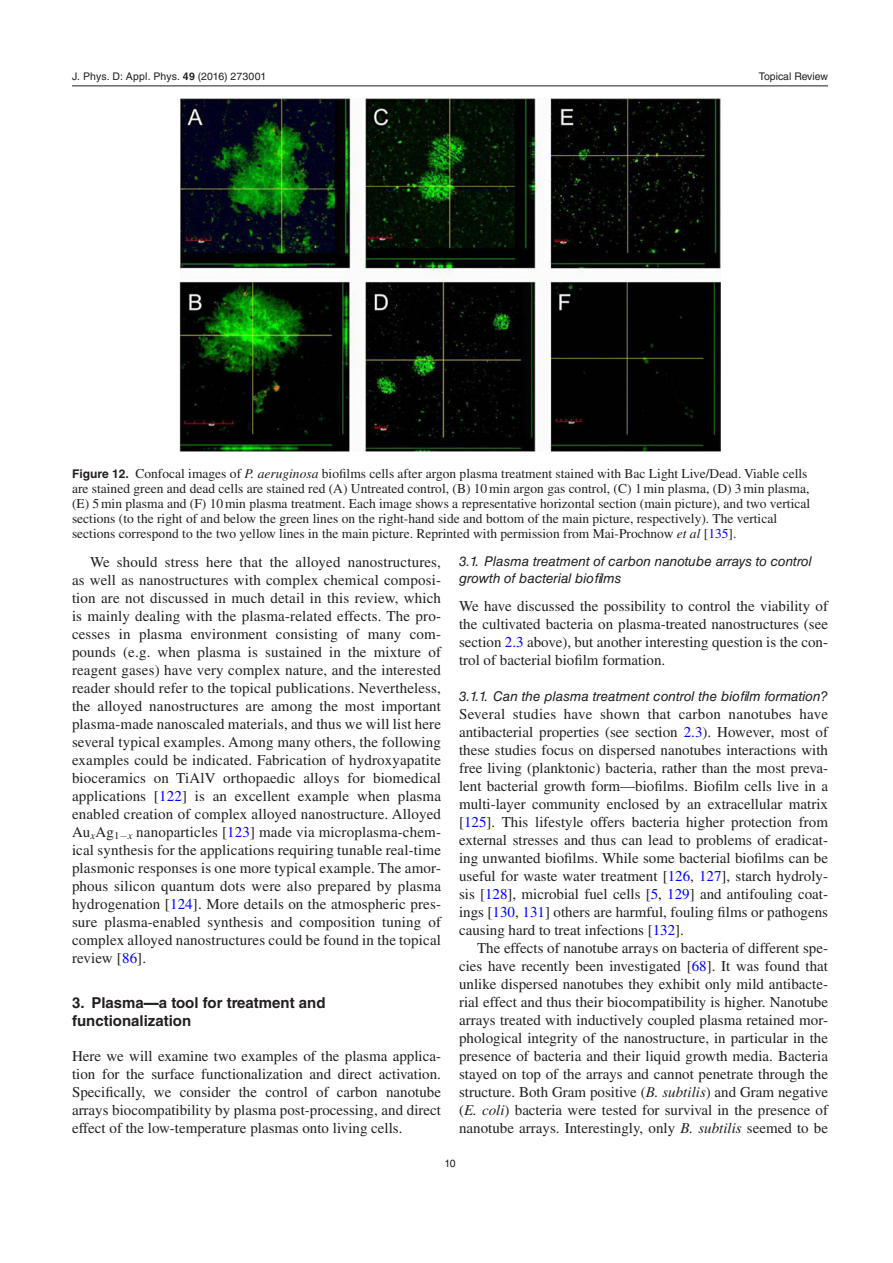
<style>
.page{position:relative;width:893px;height:1263px;background:#fff}
.page>*{position:absolute;margin:0;border:0;box-sizing:border-box;transform-origin:0 0}
.t1{font:15px/18px "Times LT Std";color:#231f20;text-align:justify}
.t2{font:700 15px/18px "Helvetica LT Std";color:#231f20}
.t3{font:13.5px/15px "Times LT Std";color:#231f20}
.t4{font:italic 13.5px/16.5px "Helvetica LT Std";color:#231f20}
.t5{font:10.5px "Helvetica LT Std";color:#231f20}
.s1{font-family:"Helvetica";font-weight:700}
.s2{font-family:"Helvetica"}
.s3{font-family:"Helvetica LT Std";font-weight:700;font-size:12px}
.s4{font-style:italic}
.s5{color:#00f}
.s6{font-family:"Arial"}
.s7{font-family:"STIX General"}
</style>
<div class="page">
<hr style="left:72px;top:86px;width:756px;height:1px;background:#231f20">
<img style="left:180px;top:98px;width:540px;height:353px">
<p class="t5" style="left:72px;top:70px;width:196px">J. Phys. D: Appl. Phys. <span class="s1">49</span> (<span class="s2">2016</span>) 273001</p>
<p class="t5" style="left:759px;top:70px;width:71px">Topical Review</p>
<p class="t3" style="left:72px;top:466px;width:740px"><span class="s3">Figure 12.</span> Confocal images of <span class="s4">P. aeruginosa</span> biofilms cells after argon plasma treatment stained with Bac Light Live/Dead. Viable cells are stained green and dead cells are stained red (A) Untreated control, (B) 10min argon gas control, (C) 1min plasma, (D) 3min plasma, (E) 5min plasma and (F) 10min plasma treatment. Each image shows a representative horizontal section (main picture), and two vertical sections (to the right of and below the green lines on the right-hand side and bottom of the main picture, respectively). The vertical sections correspond to the two yellow lines in the main picture. Reprinted with permission from Mai-Prochnow <span class="s4">et al</span> [<span class="s5">135</span>].</p>
<p class="t1" style="left:72px;top:552px;width:371px;text-indent:18px">We should stress here that the alloyed nanostructures, as well as nanostructures with complex chemical composi&shy;tion are not discussed in much detail in this review, which is mainly dealing with the plasma-related effects. The pro&shy;cesses in plasma environment consisting of many com&shy;pounds (e.g. when plasma is sustained in the mixture of reagent gases) have very complex nature, and the interested reader should refer to the topical publications. Nevertheless, the alloyed nanostructures are among the most important plasma-made nanoscaled materials, and thus we will list here several typical examples. Among many others, the following examples could be indicated. Fabrication of hydroxyapatite bioceramics on TiAlV orthopaedic alloys for biomedical applications [<span class="s5">122</span>] is an excellent example when plasma enabled creation of complex alloyed nanostructure. Alloyed Au<sub>x</sub>Ag<sub>1</sub>−<sub>x</sub> nanoparticles [<span class="s5">123</span>] made via microplasma-chem&shy;ical synthesis for the applications requiring tunable real-time plasmonic responses is one more typical example. The amor&shy;phous silicon quantum dots were also prepared by plasma hydrogenation [<span class="s5">124</span>]. More details on the atmospheric pres&shy;sure plasma-enabled synthesis and composition tuning of complex alloyed nanostructures could be found in the topical review [<span class="s5">86</span>].</p>
<p class="t2" style="left:72px;top:994px;width:255px">3. Plasma<span class="s6">—</span>a tool for treatment and functionalization</p>
<p class="t1" style="left:72px;top:1047px;width:371px">Here we will examine two examples of the plasma applica&shy;tion for the surface functionalization and direct activation.<br>Specifically, we consider the control of carbon nanotube arrays biocompatibility by plasma post-processing, and direct effect of the low-temperature plasmas onto living cells.</p>
<p class="t4" style="left:459px;top:553px;width:354px">3.1. Plasma treatment of carbon nanotube arrays to control growth of bacterial biofilms</p>
<p class="t1" style="left:459px;top:597px;width:371px">We have discussed the possibility to control the viability of the cultivated bacteria on plasma-treated nanostructures (see section <span class="s5">2.3</span> above), but another interesting question is the con&shy;trol of bacterial biofilm formation.</p>
<p class="t4" style="left:459px;top:688px;width:371px">3.1.1. Can the plasma treatment control the biofilm formation?</p>
<p class="t1" style="left:459px;top:705px;width:371px">Several studies have shown that carbon nanotubes have antibacterial properties (see section <span class="s5">2.3</span>). However, most of these studies focus on dispersed nanotubes interactions with free living (planktonic) bacteria, rather than the most preva&shy;lent bacterial growth form<span class="s7">—</span>biofilms. Biofilm cells live in a multi-layer community enclosed by an extracellular matrix [<span class="s5">125</span>]. This lifestyle offers bacteria higher protection from external stresses and thus can lead to problems of eradicat&shy;ing unwanted biofilms. While some bacterial biofilms can be useful for waste water treatment [<span class="s5">126</span>, <span class="s5">127</span>], starch hydroly&shy;sis [<span class="s5">128</span>], microbial fuel cells [<span class="s5">5</span>, <span class="s5">129</span>] and antifouling coat&shy;ings [<span class="s5">130</span>, <span class="s5">131</span>] others are harmful, fouling films or pathogens causing hard to treat infections [<span class="s5">132</span>].</p>
<p class="t1" style="left:459px;top:939px;width:371px;text-indent:18px">The effects of nanotube arrays on bacteria of different spe&shy;cies have recently been investigated [<span class="s5">68</span>]. It was found that unlike dispersed nanotubes they exhibit only mild antibacte&shy;rial effect and thus their biocompatibility is higher. Nanotube arrays treated with inductively coupled plasma retained mor&shy;phological integrity of the nanostructure, in particular in the presence of bacteria and their liquid growth media. Bacteria stayed on top of the arrays and cannot penetrate through the structure. Both Gram positive (<span class="s4">B. subtilis</span>) and Gram negative (<span class="s4">E. coli</span>) bacteria were tested for survival in the presence of nanotube arrays. Interestingly, only <span class="s4">B. subtilis</span> seemed to be</p>
<p class="t5" style="left:444px;top:1157px;width:13px">10</p>
</div>
